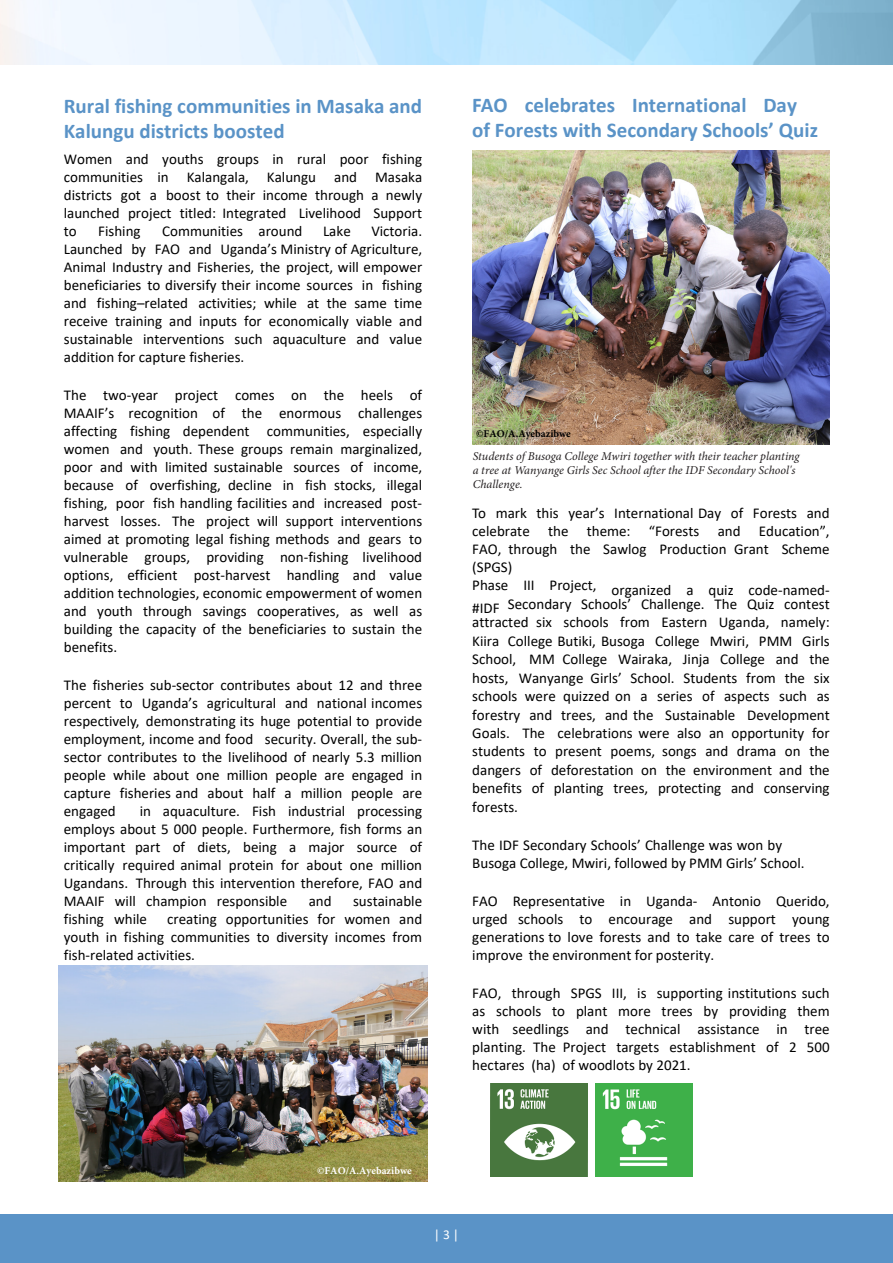
<style>
.page{position:relative;width:893px;height:1263px;background:#fff}
.page>*{position:absolute;margin:0;border:0;box-sizing:border-box;transform-origin:0 0}
.Body_text{font:700 21px/25.2px "Calibri";color:#5a93c7}
.Body_text-2{font:15px/18px "Calibri";color:#000;text-align:justify}
.t1{font:13.5px "Calibri";color:#fff}
.t2{font:italic 12px/14.4px "Minion Pro";color:#231f20}
.t3{font:700 10.5px "Minion Pro";color:#000}
.t4{font:700 10.5px "Minion Pro";color:#fff}
</style>
<div class="page">
<div style="left:0;top:1214px;width:893px;height:49px;background:#5a93c7"></div>
<img style="left:0;top:0;width:893px;height:64px">
<img style="left:472px;top:150px;width:357px;height:295px">
<img style="left:59px;top:965px;width:368px;height:216px">
<img style="left:596px;top:1083px;width:97px;height:93px">
<img style="left:490px;top:1083px;width:97px;height:93px">
<p class="Body_text" style="left:64px;top:93px;width:360px">Rural fishing communities in Masaka and<br>Kalungu districts boosted</p>
<p class="Body_text-2" style="left:64px;top:149px;width:360px">Women and youths groups in rural poor fishing communities in Kalangala, Kalungu and Masaka districts got a boost to their income through a newly launched project titled: Integrated Livelihood Support to</p>
<p class="Body_text-2" style="left:98px;top:221px;width:44px">Fishing</p>
<p class="Body_text-2" style="left:162px;top:221px;width:142px">Communities around</p>
<p class="Body_text-2" style="left:323px;top:221px;width:29px">Lake</p>
<p class="Body_text-2" style="left:64px;top:221px;width:360px;text-indent:307px">Victoria.<br>Launched by FAO and Uganda’s Ministry of Agriculture, Animal Industry and Fisheries, the project, will empower beneficiaries to diversify their income sources in fishing and fishing–related activities; while at the same time receive training and inputs for economically viable and sustainable interventions such aquaculture and value addition for capture fisheries.</p>
<p class="Body_text-2" style="left:64px;top:386px;width:360px">The two-year project comes on the heels of MAAIF’s recognition of the enormous challenges affecting fishing dependent communities, especially women and youth. These groups remain marginalized, poor and with limited sustainable sources of income, because of overfishing, decline in fish stocks, illegal fishing, poor fish handling facilities and increased post&shy;harvest losses. The project will support interventions aimed at promoting legal fishing methods and gears to vulnerable groups, providing non-fishing livelihood options, efficient post-harvest handling and value addition technologies, economic empowerment of women and youth through savings cooperatives, as well as building the capacity of the beneficiaries to sustain the benefits.</p>
<p class="Body_text-2" style="left:64px;top:676px;width:360px">The fisheries sub-sector contributes about 12 and three percent to Uganda’s agricultural and national incomes respectively, demonstrating its huge potential to provide employment, income and food security. Overall, the sub&shy;sector contributes to the livelihood of nearly 5.3 million people while about one million people are engaged in capture fisheries and about half a million people are engaged</p>
<p class="Body_text-2" style="left:64px;top:802px;width:360px;text-indent:76px">in aquaculture. Fish industrial processing employs about 5 000 people. Furthermore, fish forms an important part of diets, being a major source of critically required animal protein for about one million Ugandans. Through this intervention therefore, FAO and MAAIF will champion responsible</p>
<p class="Body_text-2" style="left:309px;top:892px;width:24px">and</p>
<p class="Body_text-2" style="left:353px;top:892px;width:71px">sustainable</p>
<p class="Body_text-2" style="left:64px;top:910px;width:360px;text-indent:103px">creating opportunities for women and youth in fishing communities to diversity incomes from fish-related activities.</p>
<p class="Body_text-2" style="left:64px;top:910px;width:85px">fishing while</p>
<p class="Body_text" style="left:472px;top:92px;width:347px">FAO celebrates International Day of Forests with Secondary Schools’ Quiz</p>
<p class="t3" style="left:476px;top:427px;width:96px">©FAO/A.Ayebazibwe</p>
<p class="t2" style="left:473px;top:448px;width:328px">Students of Busoga College Mwiri together with their teacher planting a tree at Wanyange Girls Sec School after the IDF Secondary School's<br>Challenge.</p>
<p class="Body_text-2" style="left:472px;top:504px;width:359px">To mark this year’s International Day of Forests and celebrate the theme: “Forests and Education”, FAO, through the Sawlog Production Grant Scheme (SPGS)</p>
<p class="Body_text-2" style="left:472px;top:582px;width:359px;line-height:14px">Phase III Project, organized a quiz code-named-#IDF Secondary Schools’ Challenge. The Quiz contest</p>
<p class="Body_text-2" style="left:472px;top:613px;width:359px;line-height:18.5px">attracted six schools from Eastern Uganda, namely:<br>Kiira College Butiki, Busoga College Mwiri, PMM Girls School, MM College Wairaka, Jinja College and the hosts, Wanyange Girls’ School. Students from the six schools were quizzed on a series of aspects such as forestry and trees, and the Sustainable Development Goals. The celebrations were also an opportunity for students to present poems, songs and drama on the dangers of deforestation on the environment and the benefits of planting trees, protecting and conserving forests.</p>
<p class="Body_text-2" style="left:472px;top:835px;width:334px">The IDF Secondary Schools’ Challenge was won by<br>Busoga College, Mwiri, followed by PMM Girls’ School.</p>
<p class="Body_text-2" style="left:472px;top:892px;width:359px">FAO Representative in Uganda- Antonio Querido, urged schools to encourage and support young generations to love forests and to take care of trees to improve the environment for posterity.</p>
<p class="Body_text-2" style="left:472px;top:984px;width:359px">FAO, through SPGS III, is supporting institutions such as schools to plant more trees by providing them with seedlings and technical assistance in tree planting. The Project targets establishment of 2 500 hectares (ha) of woodlots by 2021.</p>
<p class="t4" style="left:317px;top:1163px;width:96px">©FAO/A.Ayebazibwe</p>
<p class="t1" style="left:434px;top:1225px;width:27px">| 3 |</p>
</div>
